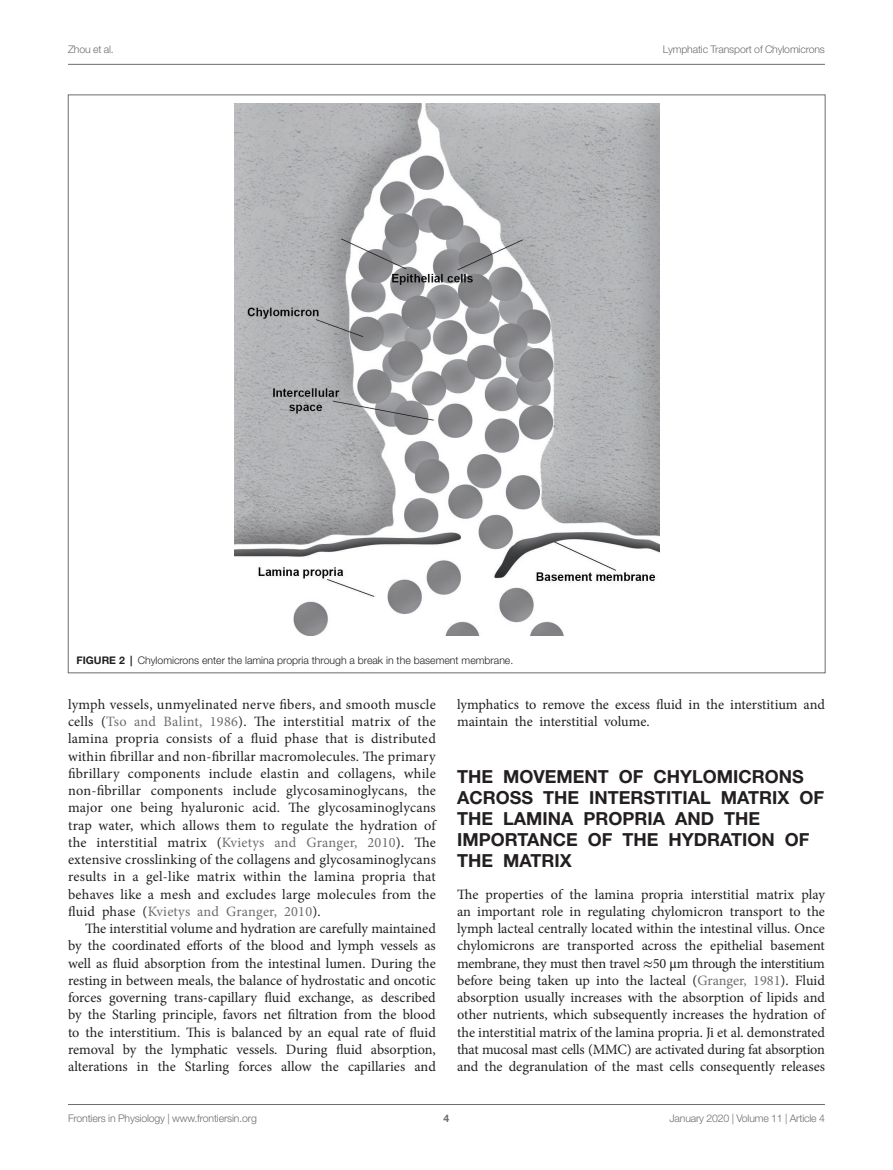
<style>
.page{position:relative;width:893px;height:1170px;background:#fff}
.page>*{position:absolute;margin:0;border:0;box-sizing:border-box;transform-origin:0 0}
.HEAD_1{font:700 18px/21px "Helvetica Neue LT Std";color:#231f20}
.TEXT_FLUSH{font:14.25px/17.2px "Minion Pro";letter-spacing:.005em;color:#231f20;text-align:justify}
.TEXT{font:14.25px/17.2px "Minion Pro";letter-spacing:-.005em;color:#231f20;text-align:justify}
.t1{font:300 10.5px "Helvetica Neue LT Std";letter-spacing:-.015em;color:#6c6d70}
.FIG_LEG{font:300 10.5px "Helvetica Neue LT Std";color:#231f20}
.t2{font:700 10.5px "Helvetica Neue LT Std";color:#6c6d70}
.s1{font-weight:700}
.s2{color:#6c6d70}
.s3{font-family:"STIX General"}
</style>
<div class="page">
<hr style="left:68px;top:64px;width:757px;height:1px;background:#6c6d70">
<hr style="left:68px;top:1104px;width:757px;height:1px;background:#6c6d70">
<img style="left:234px;top:103px;width:425px;height:532px">
<p class="t1" style="left:68px;top:42px;width:47px">Zhou et al.</p>
<p class="t1" style="left:663px;top:42px;width:163px">Lymphatic Transport of Chylomicrons</p>
<p class="FIG_LEG" style="left:77px;top:654px;width:438px"><span class="s1">FIGURE 2 |</span> Chylomicrons enter the lamina propria through a break in the basement membrane.</p>
<p class="TEXT_FLUSH" style="left:68px;top:695px;width:369px">lymph vessels, unmyelinated nerve fibers, and smooth muscle cells (<span class="s2">Tso and Balint, 1986</span>). The interstitial matrix of the lamina propria consists of a fluid phase that is distributed within fibrillar and non-fibrillar macromolecules. The primary fibrillary components include elastin and collagens, while non-fibrillar components include glycosaminoglycans, the major one being hyaluronic acid. The glycosaminoglycans trap water, which allows them to regulate the hydration of the interstitial matrix (<span class="s2">Kvietys and Granger, 2010</span>). The extensive crosslinking of the collagens and glycosaminoglycans results in a gel-like matrix within the lamina propria that behaves like a mesh and excludes large molecules from the fluid phase (<span class="s2">Kvietys and Granger, 2010</span>).</p>
<p class="TEXT" style="left:68px;top:919px;width:369px;text-indent:17px">The interstitial volume and hydration are carefully maintained by the coordinated efforts of the blood and lymph vessels as well as fluid absorption from the intestinal lumen. During the resting in between meals, the balance of hydrostatic and oncotic forces governing trans-capillary fluid exchange, as described by the Starling principle, favors net filtration from the blood to the interstitium. This is balanced by an equal rate of fluid removal by the lymphatic vessels. During fluid absorption, alterations in the Starling forces allow the capillaries and</p>
<p class="TEXT" style="left:457px;top:695px;width:369px">lymphatics to remove the excess fluid in the interstitium and maintain the interstitial volume.</p>
<p class="HEAD_1" style="left:457px;top:765px;width:368px">THE MOVEMENT OF CHYLOMICRONS<br>ACROSS THE INTERSTITIAL MATRIX OF<br>THE LAMINA PROPRIA AND THE<br>IMPORTANCE OF THE HYDRATION OF<br>THE MATRIX</p>
<p class="TEXT_FLUSH" style="left:457px;top:885px;width:369px">The properties of the lamina propria interstitial matrix play an important role in regulating chylomicron transport to the lymph lacteal centrally located within the intestinal villus. Once chylomicrons are transported across the epithelial basement membrane, they must then travel <span class="s3">≈</span>50 <span class="s3">μ</span>m through the interstitium before being taken up into the lacteal (<span class="s2">Granger, 1981</span>). Fluid absorption usually increases with the absorption of lipids and other nutrients, which subsequently increases the hydration of the interstitial matrix of the lamina propria. Ji et al. demonstrated that mucosal mast cells (MMC) are activated during fat absorption and the degranulation of the mast cells consequently releases</p>
<p class="t1" style="left:68px;top:1111px;width:190px">Frontiers in Physiology | www.frontiersin.org</p>
<p class="t2" style="left:444px;top:1111px;width:7px">4</p>
<p class="t1" style="left:669px;top:1111px;width:157px">January 2020 | Volume 11 | Article 4</p>
</div>
